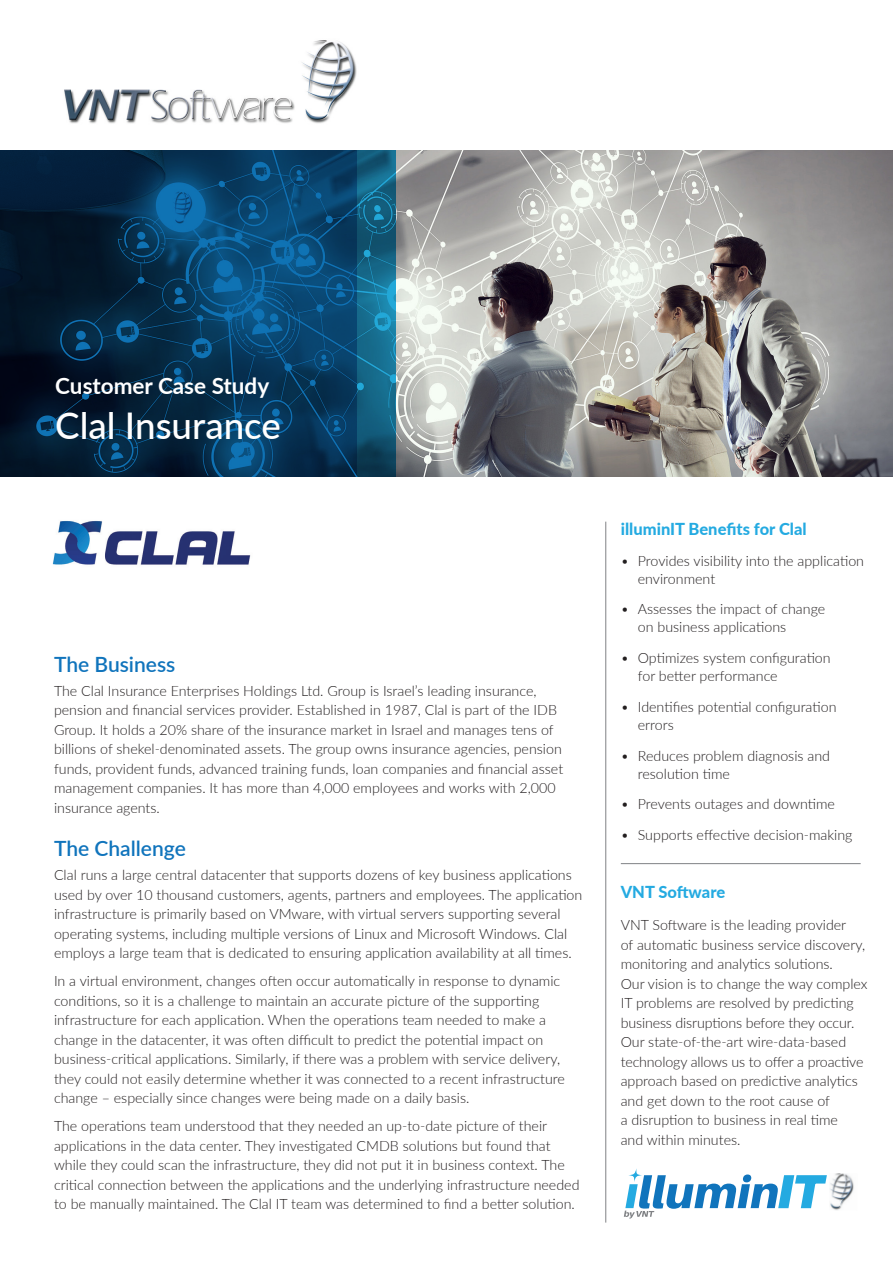
<style>
.page{position:relative;width:893px;height:1263px;background:#fff}
.page>*{position:absolute;margin:0;border:0;box-sizing:border-box;transform-origin:0 0}
.t1{font:500 36.75px "Lato";color:#fff}
.t2{font:700 22.5px "Lato";color:#fff}
.Titles_Main{font:600 21px "Lato";color:#1074bc}
.Sidebar_Header{font:800 16.5px "Lato";color:#24aae1}
.Copy_Main{font:300 14.25px/19.5px "Lato";color:#231f20}
.Bullets_Side_Bar{font:300 14.25px "Lato";color:#231f20}
</style>
<div class="page">
<img style="left:64px;top:40px;width:293px;height:84px">
<img style="left:395px;top:150px;width:498px;height:327px">
<hr style="left:605px;top:522px;width:1px;height:700px;background:#808285">
<hr style="left:621px;top:863px;width:240px;height:1px;background:#808285">
<svg style="left:0;top:150px;width:357px;height:327px;background:#063253"></svg>
<svg style="left:357px;top:150px;width:38px;height:327px;background:#156586"></svg>
<img style="left:52px;top:521px;width:199px;height:44px">
<img style="left:830px;top:1173px;width:24px;height:37px">
<svg style="left:624px;top:1169px;width:203px;height:49px"></svg>
<p class="t2" style="left:55px;top:370px;width:215px">Customer Case Study</p>
<p class="t1" style="left:55px;top:399px;width:227px">Clal Insurance</p>
<p class="Titles_Main" style="left:54px;top:649px;width:123px">The Business</p>
<p class="Copy_Main" style="left:54px;top:680px;width:511px">The Clal Insurance Enterprises Holdings Ltd. Group is Israel s’ leading insurance, pension and financial services provider. Established in 1987, Clal is part of the IDB Group It. holds a 20% share of the insurance market in Israel and manages tens of billions of shekel-denominated assets. The group owns insurance agencies, pension funds, provident funds, advanced training funds, loan companies and financial asset management companies It. has more than 4,000 employees and works with 2,000 insurance agents.</p>
<p class="Titles_Main" style="left:54px;top:833px;width:133px">The Challenge</p>
<p class="Copy_Main" style="left:54px;top:865px;width:530px">Clal runs a large central datacenter that supports dozens of key business applications used by over 10 thousand customers, agents, partners and employees. The application infrastructure is primarily based on VMware, with virtual servers supporting several operating systems, including multiple versions of Linux and Microsoft Windows. Clal employs a large team that is dedicated to ensuring application availability at all times.</p>
<p class="Copy_Main" style="left:54px;top:971px;width:512px">In a virtual environment, changes often occur automatically in response to dynamic conditions, so isit a challenge to maintain an accurate picture of the supporting infrastructure for each application. When the operations team needed to make a change in the datacenter it, was often difficult to predict the potential impact on business-critical applications. Similarly if, there was a problem with service delivery, they could not easily determine whether it was connected to a recent infrastructure change – especially since changes were being made on a daily basis.</p>
<p class="Copy_Main" style="left:54px;top:1116px;width:527px">The operations team understood that they needed an up-to-date picture of their applications in the data center. They investigated CMDB solutions but found that while they could scan the infrastructure, they did not put init business context. The critical connection between the applications and the underlying infrastructure needed to be manually maintained. The Clal IT team was determined to find a better solution.</p>
<p class="Sidebar_Header" style="left:621px;top:517px;width:187px">illuminIT Benefits for Clal</p>
<p class="Bullets_Side_Bar" style="left:638px;top:551px;width:228px">Provides visibility into the application</p>
<p class="Bullets_Side_Bar" style="left:621px;top:551px;width:10px">•</p>
<p class="Bullets_Side_Bar" style="left:621px;top:599px;width:10px">•</p>
<p class="Bullets_Side_Bar" style="left:621px;top:648px;width:10px">•</p>
<p class="Bullets_Side_Bar" style="left:621px;top:697px;width:10px">•</p>
<p class="Bullets_Side_Bar" style="left:621px;top:746px;width:10px">•</p>
<p class="Bullets_Side_Bar" style="left:621px;top:794px;width:10px">•</p>
<p class="Bullets_Side_Bar" style="left:621px;top:825px;width:10px">•</p>
<p class="Bullets_Side_Bar" style="left:638px;top:569px;width:79px">environment</p>
<p class="Bullets_Side_Bar" style="left:638px;top:599px;width:189px">Assesses the impact of change</p>
<p class="Bullets_Side_Bar" style="left:638px;top:617px;width:150px">on business applications</p>
<p class="Bullets_Side_Bar" style="left:638px;top:648px;width:194px">Optimizes system configuration</p>
<p class="Bullets_Side_Bar" style="left:638px;top:666px;width:141px">for better performance</p>
<p class="Bullets_Side_Bar" style="left:638px;top:697px;width:200px">Identifies potential configuration</p>
<p class="Bullets_Side_Bar" style="left:638px;top:715px;width:38px">errors</p>
<p class="Bullets_Side_Bar" style="left:638px;top:746px;width:194px">Reduces problem diagnosis and</p>
<p class="Bullets_Side_Bar" style="left:638px;top:764px;width:94px">resolution time</p>
<p class="Bullets_Side_Bar" style="left:638px;top:794px;width:199px">Prevents outages and downtime</p>
<p class="Bullets_Side_Bar" style="left:638px;top:825px;width:216px">Supports effective decision-making</p>
<p class="Sidebar_Header" style="left:621px;top:880px;width:106px">VNT Software</p>
<p class="Copy_Main" style="left:621px;top:915px;width:248px">VNT Software is the leading provider<br>of automatic business service discovery, monitoring and analytics solutions.<br>Our vision is to change the way complex IT problems are resolved by predicting business disruptions before they occur.<br>Our state-of-the-art wire-data-based technology allows us to offer a proactive approach based on predictive analytics and get down to the root cause of<br>a disruption to business in real time<br>and within minutes.</p>
</div>
